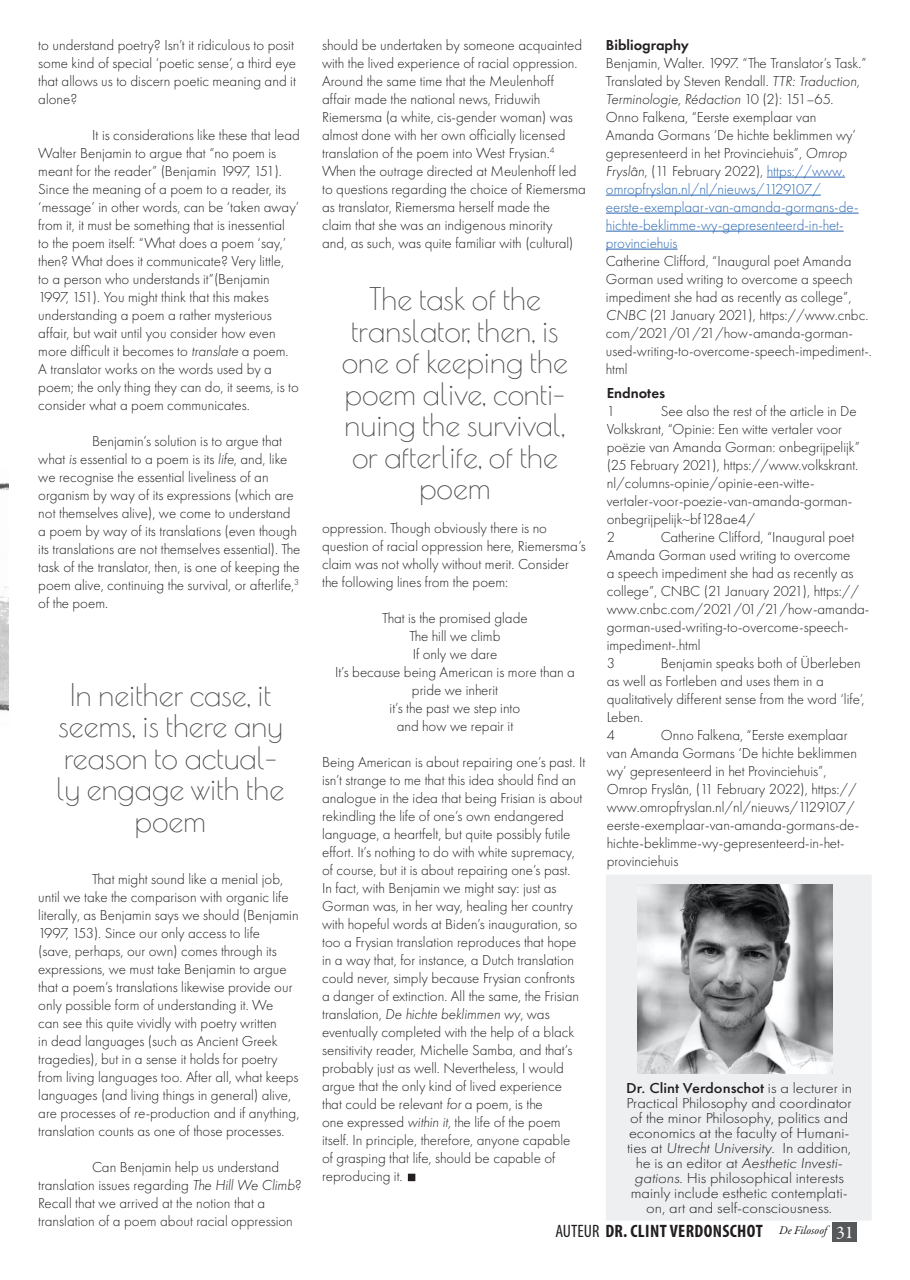
<style>
.page{position:relative;width:910px;height:1280px;background:#fff}
.page>*{position:absolute;margin:0;border:0;box-sizing:border-box;transform-origin:0 0}
.t1{font:30px/31.5px "Poiret One";color:#4b4c4d;text-align:center}
.Content_-_naam_auteur{font:700 condensed 18px "Myriad Pro";letter-spacing:.02em;color:#231f20}
.t2{font:18px "Garamond Premr Pro";color:#fff}
.Normal_Body{font:300 15px/18px "Futura PT";color:#231f20}
.Auteursinformatie{font:300 15px/15px "Futura PT";color:#231f20;text-align:center;scale:1.1 1}
.Normal_Body-2{font:300 15px/18px "Futura PT";color:#2865b1}
.Normal_Body-3{font:600 15px "Futura PT";color:#231f20}
.t3{font:italic 12px "Garamond Premr Pro";letter-spacing:-.005em;color:#231f20}
.s1{font-style:italic}
.s2{color:#231f20}
.s3{font-style:italic;color:#231f20}
.s4{font-weight:500}
.s5{font-weight:400}
</style>
<div class="page">
<div style="left:833px;top:1222px;width:24px;height:19px;background:#57585a"></div>
<img style="left:0;top:483px;width:9px;height:229px">
<hr style="left:767px;top:177px;width:78px;height:1px;background:#2865b1">
<hr style="left:606px;top:195px;width:215px;height:1px;background:#2865b1">
<hr style="left:606px;top:213px;width:253px;height:1px;background:#2865b1">
<hr style="left:606px;top:231px;width:238px;height:1px;background:#2865b1">
<hr style="left:606px;top:249px;width:72px;height:1px;background:#2865b1">
<div style="left:408px;top:1174px;width:7px;height:7px;border:2px solid #231f20"></div>
<div style="left:606px;top:875px;width:266px;height:346px;background:#edeff0"></div>
<img style="left:637px;top:885px;width:195px;height:189px">
<p class="Normal_Body" style="left:38px;top:36px;width:259px">to understand poetry? Isn’t it ridiculous to posit some kind of special ‘poetic sense’, a third eye that allows us to discern poetic meaning and it alone?</p>
<p class="Normal_Body" style="left:38px;top:126px;width:263px;text-indent:54px">It is considerations like these that lead Walter Benjamin to argue that “no poem is meant for the reader” (Benjamin 1997, 151).<br>Since the meaning of a poem to a reader, its ‘message’ in other words, can be ‘taken away’ from it, it must be something that is inessential<br>to the poem itself: “What does a poem ‘say,’ then? What does it communicate? Very little,<br>to a person who understands it”(Benjamin 1997, 151). You might think that this makes understanding a poem a rather mysterious affair, but wait until you consider how even more difficult it becomes to <span class="s1">translate</span> a poem.<br>A translator works on the words used by a poem; the only thing they can do, it seems, is to consider what a poem communicates.</p>
<p class="Normal_Body" style="left:38px;top:432px;width:264px;text-indent:54px">Benjamin’s solution is to argue that what <span class="s1">is</span> essential to a poem is its <span class="s1">life</span>, and, like we recognise the essential liveliness of an organism by way of its expressions (which are not themselves alive), we come to understand a poem by way of its translations (even though its translations are not themselves essential). The task of the translator, then, is one of keeping the poem alive, continuing the survival, or afterlife,<sup>3 </sup>of the poem.</p>
<p class="t1" style="left:57px;top:677px;width:229px">In neither case, it seems, is there any reason to actual&shy;ly engage with the poem</p>
<p class="Normal_Body" style="left:38px;top:870px;width:263px;text-indent:54px">That might sound like a menial job, until we take the comparison with organic life literally, as Benjamin says we should (Benjamin 1997, 153). Since our only access to life<br>(save, perhaps, our own) comes through its expressions, we must take Benjamin to argue that a poem’s translations likewise provide our only possible form of understanding it. We<br>can see this quite vividly with poetry written<br>in dead languages (such as Ancient Greek tragedies), but in a sense it holds for poetry from living languages too. After all, what keeps languages (and living things in general) alive, are processes of <span class="s1">re-</span>production and if anything, translation counts as one of those processes.</p>
<p class="Normal_Body" style="left:38px;top:1158px;width:265px;text-indent:54px">Can Benjamin help us understand translation issues regarding <span class="s1">The Hill We Climb</span>?<br>Recall that we arrived at the notion that a translation of a poem about racial oppression</p>
<p class="Normal_Body" style="left:322px;top:36px;width:265px">should be undertaken by someone acquainted with the lived experience of racial oppression.<br>Around the same time that the Meulenhoff affair made the national news, Friduwih Riemersma (a white, cis-gender woman) was almost done with her own officially licensed translation of the poem into West Frysian.<sup>4<br></sup>When the outrage directed at Meulenhoff led to questions regarding the choice of Riemersma as translator, Riemersma herself made the<br>claim that she was an indigenous minority<br>and, as such, was quite familiar with (cultural)</p>
<p class="t1" style="left:342px;top:281px;width:228px">The task of the translator, then, is one of keeping the poem alive, conti&shy;nuing the survival, or afterlife, of the poem</p>
<p class="Normal_Body" style="left:322px;top:519px;width:265px">oppression. Though obviously there is no question of racial oppression here, Riemersma’s claim was not wholly without merit. Consider the following lines from the poem:</p>
<p class="Normal_Body" style="left:335px;top:609px;width:241px;text-align:center">That is the promised glade<br>The hill we climb<br>If only we dare<br>It’s because being American is more than a pride we inherit<br>it’s the past we step into<br>and how we repair it</p>
<p class="Normal_Body" style="left:322px;top:753px;width:265px">Being American is about repairing one’s past. It isn’t strange to me that this idea should find an analogue in the idea that being Frisian is about rekindling the life of one’s own endangered language, a heartfelt, but quite possibly futile effort. It’s nothing to do with white supremacy, of course, but it is about repairing one’s past.<br>In fact, with Benjamin we might say: just as Gorman was, in her way, healing her country with hopeful words at Biden’s inauguration, so too a Frysian translation reproduces that hope in a way that, for instance, a Dutch translation could never, simply because Frysian confronts a danger of extinction. All the same, the Frisian translation, <span class="s1">De hichte beklimmen wy</span>, was eventually completed with the help of a black sensitivity reader, Michelle Samba, and that’s probably just as well. Nevertheless, I would argue that the only kind of lived experience that could be relevant <span class="s1">for</span> a poem, is the<br>one expressed <span class="s1">within it,</span> the life of the poem itself. In principle, therefore, anyone capable<br>of grasping that life, should be capable of reproducing it.</p>
<p class="Normal_Body-3" style="left:606px;top:35px;width:84px">Bibliography</p>
<p class="Normal_Body" style="left:606px;top:54px;width:262px">Benjamin, Walter. 1997. “The Translator’s Task.”<br>Translated by Steven Rendall. <span class="s1">TTR: Traduction,<br>Terminologie, Rédaction</span> 10 (2): 151–65.</p>
<p class="Normal_Body-2" style="left:606px;top:108px;width:254px"><span class="s2">Onno Falkena, “Eerste exemplaar van Amanda Gormans ‘De hichte beklimmen wy’ gepresenteerd in het Provinciehuis”,</span> <span class="s3">Omrop Fryslân</span><span class="s2">, (11 February 2022),</span> https://www. omropfryslan.nl/nl/nieuws/1129107/ eerste-exemplaar-van-amanda-gormans-de&shy;hichte-beklimme-wy-gepresenteerd-in-het&shy;provinciehuis</p>
<p class="Normal_Body" style="left:606px;top:252px;width:267px">Catherine Clifford, “Inaugural poet Amanda Gorman used writing to overcome a speech impediment she had as recently as college”, <span class="s1">CNBC</span> (21 January 2021), https://www.cnbc. com/2021/01/21/how-amanda-gorman&shy;used-writing-to-overcome-speech-impediment-. html</p>
<p class="Normal_Body-3" style="left:607px;top:384px;width:60px">Endnotes</p>
<p class="Normal_Body" style="left:607px;top:402px;width:10px">1</p>
<p class="Normal_Body" style="left:607px;top:402px;width:255px;text-indent:54px">See also the rest of the article in De Volkskrant, “Opinie: Een witte vertaler voor poëzie van Amanda Gorman: onbegrijpelijk” (25 February 2021), https://www.volkskrant. nl/columns-opinie/opinie-een-witte&shy;vertaler-voor-poezie-van-amanda-gorman&shy;onbegrijpelijk~bf128ae4/</p>
<p class="Normal_Body" style="left:607px;top:528px;width:10px">2</p>
<p class="Normal_Body" style="left:607px;top:528px;width:264px;text-indent:54px">Catherine Clifford, “Inaugural poet Amanda Gorman used writing to overcome<br>a speech impediment she had as recently as college”, CNBC (21 January 2021), https:// www.cnbc.com/2021/01/21/how-amanda&shy;gorman-used-writing-to-overcome-speech&shy;impediment-.html</p>
<p class="Normal_Body" style="left:607px;top:654px;width:10px">3</p>
<p class="Normal_Body" style="left:607px;top:654px;width:259px;text-indent:54px">Benjamin speaks both of Überleben as well as Fortleben and uses them in a qualitatively different sense from the word ‘life’,<br>Leben.</p>
<p class="Normal_Body" style="left:607px;top:726px;width:10px">4</p>
<p class="Normal_Body" style="left:607px;top:726px;width:254px;text-indent:54px">Onno Falkena, “Eerste exemplaar van Amanda Gormans ‘De hichte beklimmen wy’ gepresenteerd in het Provinciehuis”, Omrop Fryslân, (11 February 2022), https:// www.omropfryslan.nl/nl/nieuws/1129107/ eerste-exemplaar-van-amanda-gormans-de&shy;hichte-beklimme-wy-gepresenteerd-in-het&shy;provinciehuis</p>
<p class="Auteursinformatie" style="left:626px;top:1080px;width:207px"><span class="s4">Dr. Clint Verdonschot</span> is a lecturer in Practical Philosophy and coordinator of the minor Philosophy, politics and economics at the faculty of Humani&shy;ties at <span class="s1">Utrecht University.</span> In addition, he is an editor at <span class="s1">Aesthetic Investi&shy;gations</span>. His philosophical interests mainly include esthetic contemplati&shy;on, art and self-consciousness.</p>
<p class="Content_-_naam_auteur" style="left:555px;top:1220px;width:209px"><span class="s5">AUTEUR</span> DR. CLINT VERDONSCHOT</p>
<p class="t3" style="left:779px;top:1222px;width:50px">De Filosoof</p>
<p class="t2" style="left:836px;top:1222px;width:19px">31</p>
</div>
